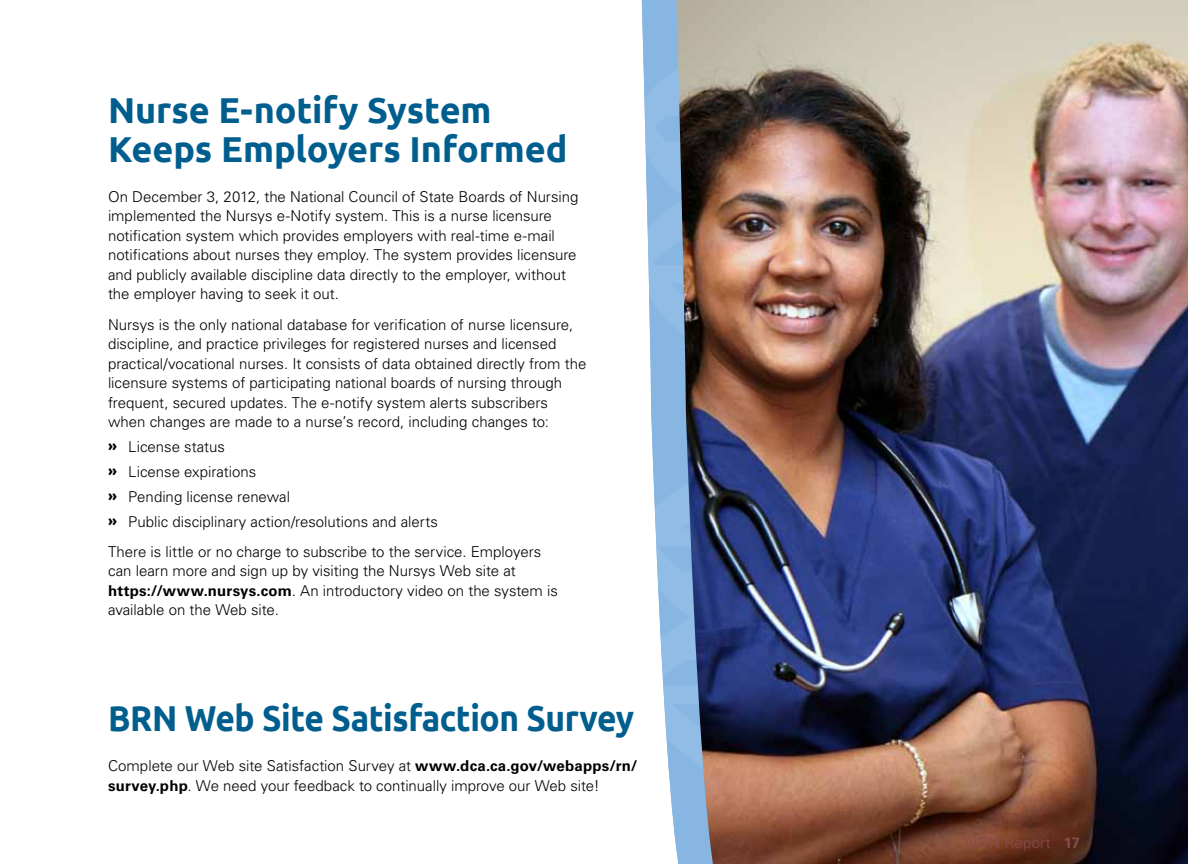
<style>
.page{position:relative;width:1188px;height:864px;background:#fff}
.page>*{position:absolute;margin:0;border:0;box-sizing:border-box;transform-origin:0 0}
.t1{font:700 36px/39px "Ubuntu";letter-spacing:-.005em;color:#005e8e}
.t2{font:700 36px "Ubuntu";letter-spacing:-.005em;color:#005e8e;scale:.93 1}
.t3{font:300 15px/19.5px "Univers LT Std";color:#000}
.t4{font:300 15px "Univers LT Std";letter-spacing:.015em;color:#874c4c}
.s1{font-weight:700}
</style>
<div class="page">
<img style="left:642px;top:0;width:34px;height:845px">
<img style="left:676px;top:0;width:512px;height:864px">
<h1 class="t1" style="left:108px;top:90px;width:461px">Nurse E-notify System<br>Keeps Employers Informed</h1>
<p class="t3" style="left:108px;top:187px;width:472px">On December 3, 2012, the National Council of State Boards of Nursing implemented the Nursys e-Notify system. This is a nurse licensure notification system which provides employers with real-time e-mail notifications about nurses they employ. The system provides licensure and publicly available discipline data directly to the employer, without the employer having to seek it out.</p>
<p class="t3" style="left:108px;top:314px;width:480px">Nursys is the only national database for verification of nurse licensure, discipline, and practice privileges for registered nurses and licensed practical/vocational nurses. It consists of data obtained directly from the licensure systems of participating national boards of nursing through frequent, secured updates. The e-notify system alerts subscribers when changes are made to a nurse’s record, including changes to:</p>
<p class="t3" style="left:128px;top:434px;width:311px;line-height:24.9px">License status<br>License expirations<br>Pending license renewal<br>Public disciplinary action/resolutions and alerts</p>
<p class="t3" style="left:108px;top:542px;width:451px">There is little or no charge to subscribe to the service. Employers can learn more and sign up by visiting the Nursys Web site at <span class="s1">https://www.nursys.com</span>. An introductory video on the system is available on the Web site.</p>
<h1 class="t2" style="left:108px;top:697px;width:567px">BRN Web Site Satisfaction Survey</h1>
<p class="t3" style="left:108px;top:756px;width:531px">Complete our Web site Satisfaction Survey at <span class="s1">www.dca.ca.gov/webapps/rn/ survey.php</span>. We need your feedback to continually improve our Web site!</p>
<p class="t4" style="left:969px;top:834px;width:11px">brn</p>
<p class="t4" style="left:1004px;top:834px;width:77px">Report <span class="s1">17</span></p>
</div>
